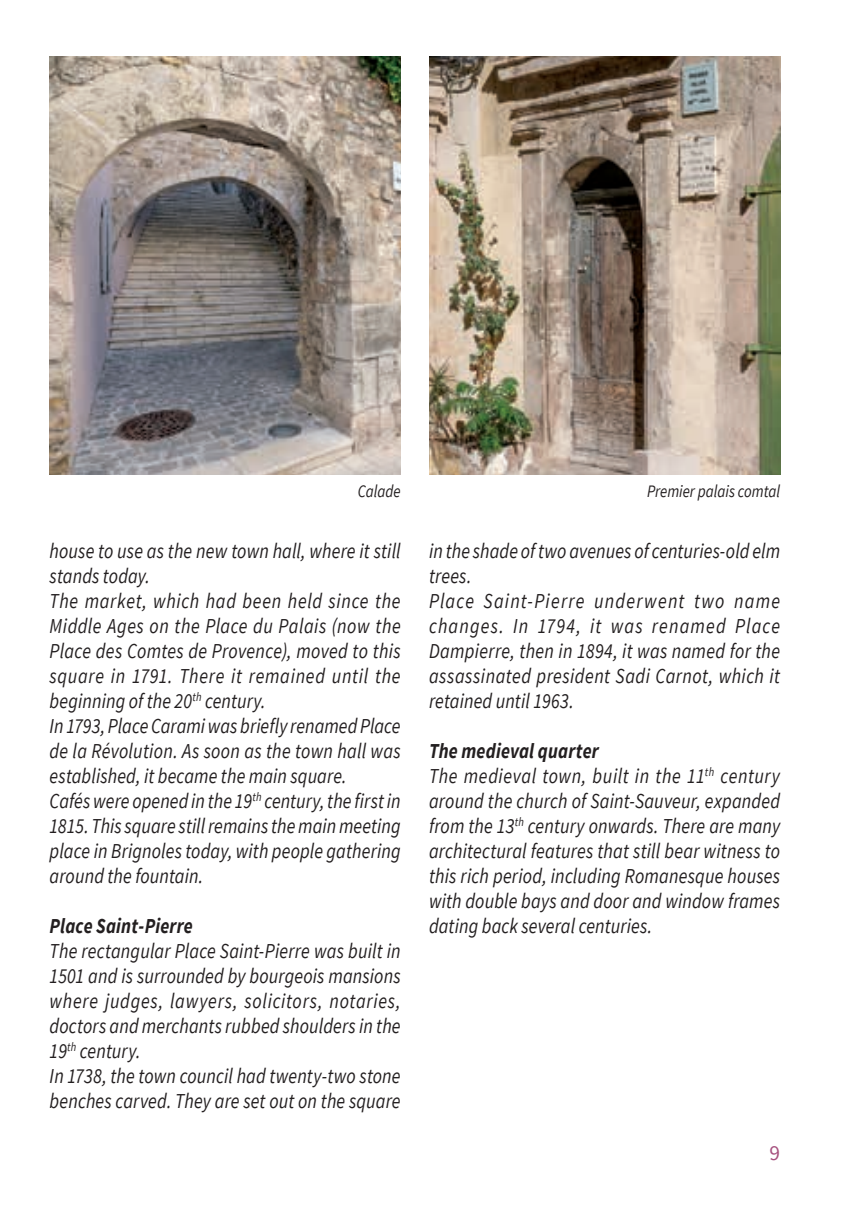
<style>
.page{position:relative;width:851px;height:1205px;background:#fff}
.page>*{position:absolute;margin:0;border:0;box-sizing:border-box;transform-origin:0 0}
.t1{font:italic 21.25px/25px "Source Sans Pro";letter-spacing:.01em;color:#231f20;scale:.85 1}
.t2{font:italic 700 21.25px "Source Sans Pro";letter-spacing:.01em;color:#231f20;scale:.85 1}
.t3{font:21.25px "Source Sans Pro";color:#a6507e}
.t4{font:italic 17.5px "Source Sans Pro";color:#231f20;scale:.85 1}
.s1{font-weight:700}
</style>
<div class="page">
<img style="left:50px;top:57px;width:350px;height:418px">
<img style="left:429px;top:57px;width:351px;height:418px">
<p class="t4" style="left:357px;top:480px;width:52px">Calade</p>
<p class="t4" style="left:647px;top:480px;width:158px">Premier palais comtal</p>
<p class="t1" style="left:50px;top:538px;width:414px">house to use as the new town hall, where it still stands today.<br>The market, which had been held since the Middle Ages on the Place du Palais (now the Place des Comtes de Provence), moved to this square in 1791. There it remained until the beginning of the 20<sup>th</sup> century.<br>In 1793, Place Carami was briefly renamed Place de la Révolution. As soon as the town hall was established, it became the main square.<br>Cafés were opened in the 19<sup>th</sup> century, the first in 1815. This square still remains the main meeting place in Brignoles today, with people gathering around the fountain.</p>
<p class="t2" style="left:50px;top:912px;width:170px">Place Saint-Pierre</p>
<p class="t1" style="left:50px;top:938px;width:414px">The rectangular Place Saint-Pierre was built in 1501 and is surrounded by bourgeois mansions where judges, lawyers, solicitors, notaries, doctors and merchants rubbed shoulders in the 19<sup>th</sup> century.<br>In 1738, the town council had twenty-two stone benches carved. They are set out on the square</p>
<p class="t1" style="left:429px;top:538px;width:414px">in the shade of two avenues of centuries-old elm trees.<br>Place Saint-Pierre underwent two name changes. In 1794, it was renamed Place Dampierre, then in 1894, it was named for the assassinated president Sadi Carnot, which it retained until 1963.</p>
<p class="t1" style="left:429px;top:738px;width:414px"><span class="s1">The medieval quarter<br></span>The medieval town, built in the 11<sup>th</sup> century around the church of Saint-Sauveur, expanded from the 13<sup>th</sup> century onwards. There are many architectural features that still bear witness to this rich period, including Romanesque houses with double bays and door and window frames dating back several centuries.</p>
<p class="t3" style="left:769px;top:1139px;width:12px">9</p>
</div>
